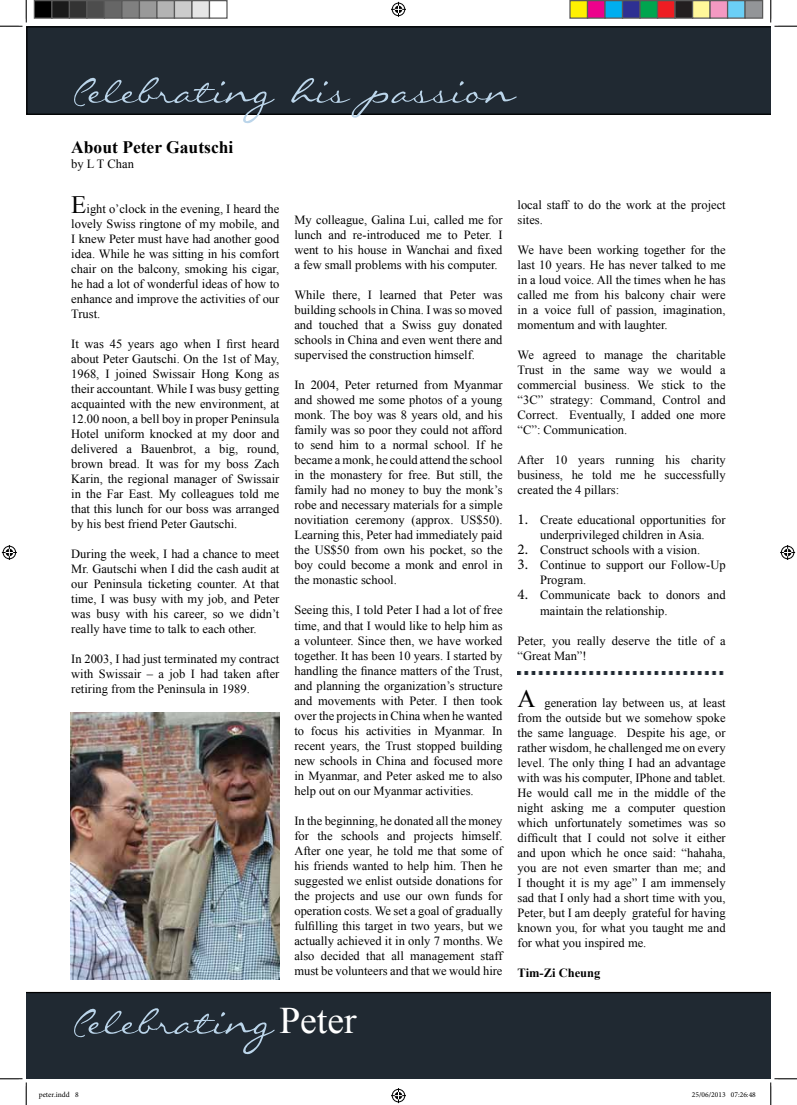
<style>
.page{position:relative;width:797px;height:1105px;background:#fff}
.page>*{position:absolute;margin:0;border:0;box-sizing:border-box;transform-origin:0 0}
.t1{font:50px "Callie Hand";color:#bbd5ea}
.t2{font:700 17.5px "Times New Roman";color:#000}
.t3{font:12.5px/15px "Times New Roman";color:#000;text-align:justify}
.t4{font:700 12.5px "Times New Roman";color:#000}
.t5{font:7.5px "Minion Pro";color:#000}
.s1{font-size:25px}
.s2{font-family:"Minion Pro";font-size:15px}
.s3{font-family:"Times New Roman";font-size:37.5px;color:#fff}
</style>
<div class="page">
<div style="left:26px;top:992px;width:744px;height:87px;background:#202932"></div>
<div style="left:26px;top:26px;width:744px;height:89px;background:#202932"></div>
<img style="left:71px;top:712px;width:208px;height:267px">
<img style="left:517px;top:671px;width:207px;height:4px">
<svg style="left:0;top:0;width:27px;height:27px"></svg>
<svg style="left:0;top:1078px;width:27px;height:27px"></svg>
<svg style="left:770px;top:0;width:27px;height:27px"></svg>
<svg style="left:770px;top:1078px;width:27px;height:27px"></svg>
<svg style="left:391px;top:2px;width:15px;height:15px"></svg>
<svg style="left:391px;top:1088px;width:15px;height:15px"></svg>
<svg style="left:2px;top:545px;width:15px;height:15px"></svg>
<svg style="left:780px;top:545px;width:15px;height:15px"></svg>
<div style="left:34px;top:1px;width:18px;height:17px;background:#000"></div>
<div style="left:34px;top:0;width:18px;height:19px;border:1px solid #595959"></div>
<div style="left:52px;top:1px;width:17px;height:17px;background:#1a1a1a"></div>
<div style="left:51px;top:0;width:19px;height:19px;border:1px solid #595959"></div>
<div style="left:69px;top:1px;width:18px;height:17px;background:#333"></div>
<div style="left:69px;top:0;width:19px;height:19px;border:1px solid #595959"></div>
<div style="left:87px;top:1px;width:17px;height:17px;background:#4d4d4d"></div>
<div style="left:86px;top:0;width:19px;height:19px;border:1px solid #595959"></div>
<div style="left:104px;top:1px;width:18px;height:17px;background:#666"></div>
<div style="left:104px;top:0;width:18px;height:19px;border:1px solid #595959"></div>
<div style="left:122px;top:1px;width:17px;height:17px;background:#808080"></div>
<div style="left:121px;top:0;width:19px;height:19px;border:1px solid #595959"></div>
<div style="left:139px;top:1px;width:18px;height:17px;background:#999"></div>
<div style="left:139px;top:0;width:19px;height:19px;border:1px solid #595959"></div>
<div style="left:157px;top:1px;width:17px;height:17px;background:#b3b3b3"></div>
<div style="left:156px;top:0;width:19px;height:19px;border:1px solid #595959"></div>
<div style="left:174px;top:1px;width:18px;height:17px;background:#ccc"></div>
<div style="left:174px;top:0;width:18px;height:19px;border:1px solid #595959"></div>
<div style="left:192px;top:1px;width:17px;height:17px;background:#e6e6e6"></div>
<div style="left:191px;top:0;width:19px;height:19px;border:1px solid #595959"></div>
<div style="left:209px;top:0;width:19px;height:19px;border:1px solid #595959"></div>
<div style="left:570px;top:1px;width:17px;height:17px;background:#fff101"></div>
<div style="left:569px;top:0;width:19px;height:19px;border:1px solid #595959"></div>
<div style="left:587px;top:1px;width:18px;height:17px;background:#ed028c"></div>
<div style="left:587px;top:0;width:18px;height:19px;border:1px solid #595959"></div>
<div style="left:605px;top:1px;width:17px;height:17px;background:#00aeef"></div>
<div style="left:604px;top:0;width:19px;height:19px;border:1px solid #595959"></div>
<div style="left:622px;top:1px;width:18px;height:17px;background:#2e3092"></div>
<div style="left:622px;top:0;width:18px;height:19px;border:1px solid #595959"></div>
<div style="left:640px;top:1px;width:17px;height:17px;background:#00a54f"></div>
<div style="left:639px;top:0;width:19px;height:19px;border:1px solid #595959"></div>
<div style="left:657px;top:1px;width:18px;height:17px;background:#ee1d23"></div>
<div style="left:657px;top:0;width:18px;height:19px;border:1px solid #595959"></div>
<div style="left:675px;top:1px;width:17px;height:17px;background:#231f20"></div>
<div style="left:674px;top:0;width:19px;height:19px;border:1px solid #595959"></div>
<div style="left:692px;top:1px;width:18px;height:17px;background:#fff79a"></div>
<div style="left:692px;top:0;width:18px;height:19px;border:1px solid #595959"></div>
<div style="left:710px;top:1px;width:17px;height:17px;background:#f499c2"></div>
<div style="left:709px;top:0;width:19px;height:19px;border:1px solid #595959"></div>
<div style="left:727px;top:1px;width:18px;height:17px;background:#6bcff6"></div>
<div style="left:727px;top:0;width:18px;height:19px;border:1px solid #595959"></div>
<div style="left:745px;top:1px;width:17px;height:17px;background:#939598"></div>
<div style="left:744px;top:0;width:19px;height:19px;border:1px solid #595959"></div>
<h1 class="t1" style="left:71px;top:73px;width:445px">Celebrating his passion</h1>
<h2 class="t2" style="left:71px;top:135px;width:164px">About Peter Gautschi</h2>
<p class="t3" style="left:71px;top:156px;width:64px">by L T Chan</p>
<p class="t3" style="left:71px;top:201px;width:210px"><span class="s1">E</span>ight o’clock in the evening, I heard the lovely Swiss ringtone of my mobile, and I knew Peter must have had another good idea. While he was sitting in his comfort chair on the balcony, smoking his cigar, he had a lot of wonderful ideas of how to enhance and improve the activities of our Trust.</p>
<p class="t3" style="left:71px;top:336px;width:210px">It was 45 years ago when I first heard about Peter Gautschi. On the 1st of May, 1968, I joined Swissair Hong Kong as their accountant. While I was busy getting acquainted with the new environment, at 12.00 noon, a bell boy in proper Peninsula Hotel uniform knocked at my door and delivered a Bauenbrot, a big, round, brown bread. It was for my boss Zach Karin, the regional manager of Swissair in the Far East. My colleagues told me that this lunch for our boss was arranged by his best friend Peter Gautschi.</p>
<p class="t3" style="left:71px;top:546px;width:210px">During the week, I had a chance to meet Mr. Gautschi when I did the cash audit at our Peninsula ticketing counter. At that time, I was busy with my job, and Peter was busy with his career, so we didn’t really have time to talk to each other.</p>
<p class="t3" style="left:71px;top:651px;width:210px">In 2003, I had just terminated my contract with Swissair – a job I had taken after retiring from the Peninsula in 1989.</p>
<p class="t3" style="left:517px;top:198px;width:210px">local staff to do the work at the project sites.</p>
<p class="t3" style="left:517px;top:243px;width:210px">We have been working together for the last 10 years. He has never talked to me in a loud voice. All the times when he has called me from his balcony chair were in a voice full of passion, imagination, momentum and with laughter.</p>
<p class="t3" style="left:517px;top:348px;width:210px">We agreed to manage the charitable Trust in the same way we would a commercial business. We stick to the “3C” strategy: Command, Control and Correct. Eventually, I added one more “C”: Communication.</p>
<p class="t3" style="left:517px;top:453px;width:210px">After 10 years running his charity business, he told me he successfully created the 4 pillars:</p>
<p class="t3" style="left:517px;top:513px;width:210px;text-align:center"><span class="s2">1.</span> Create educational opportunities for underprivileged children in Asia.</p>
<p class="t3" style="left:517px;top:543px;width:184px"><span class="s2">2.</span> Construct schools with a vision.</p>
<p class="t3" style="left:540px;top:558px;width:187px;text-indent:-22px"><span class="s2">3.</span> Continue to support our Follow-Up<br>Program.</p>
<p class="t3" style="left:540px;top:588px;width:187px;text-indent:-22px"><span class="s2">4.</span> Communicate back to donors and maintain the relationship.</p>
<p class="t3" style="left:517px;top:633px;width:210px">Peter, you really deserve the title of a “Great Man”!</p>
<p class="t3" style="left:517px;top:695px;width:210px"><span class="s1">A</span> generation lay between us, at least from the outside but we somehow spoke the same language. Despite his age, or rather wisdom, he challenged me on every level. The only thing I had an advantage with was his computer, IPhone and tablet.<br>He would call me in the middle of the night asking me a computer question which unfortunately sometimes was so difficult that I could not solve it either and upon which he once said: “hahaha, you are not even smarter than me; and I thought it is my age” I am immensely sad that I only had a short time with you, Peter, but I am deeply grateful for having known you, for what you taught me and for what you inspired me.</p>
<p class="t4" style="left:517px;top:965px;width:84px">Tim-Zi Cheung</p>
<p class="t3" style="left:294px;top:213px;width:210px">My colleague, Galina Lui, called me for lunch and re-introduced me to Peter. I went to his house in Wanchai and fixed a few small problems with his computer.</p>
<p class="t3" style="left:294px;top:288px;width:210px">While there, I learned that Peter was building schools in China. I was so moved and touched that a Swiss guy donated schools in China and even went there and supervised the construction himself.</p>
<p class="t3" style="left:294px;top:378px;width:210px">In 2004, Peter returned from Myanmar and showed me some photos of a young monk. The boy was 8 years old, and his family was so poor they could not afford to send him to a normal school. If he became a monk, he could attend the school in the monastery for free. But still, the family had no money to buy the monk’s robe and necessary materials for a simple novitiation ceremony (approx. US$50).<br>Learning this, Peter had immediately paid the US$50 from own his pocket, so the boy could become a monk and enrol in the monastic school.</p>
<p class="t3" style="left:294px;top:603px;width:210px">Seeing this, I told Peter I had a lot of free time, and that I would like to help him as a volunteer. Since then, we have worked together. It has been 10 years. I started by handling the finance matters of the Trust, and planning the organization’s structure and movements with Peter. I then took over the projects in China when he wanted to focus his activities in Myanmar. In recent years, the Trust stopped building new schools in China and focused more in Myanmar, and Peter asked me to also help out on our Myanmar activities.</p>
<p class="t3" style="left:294px;top:813px;width:210px">In the beginning, he donated all the money for the schools and projects himself.<br>After one year, he told me that some of his friends wanted to help him. Then he suggested we enlist outside donations for the projects and use our own funds for operation costs. We set a goal of gradually fulfilling this target in two years, but we actually achieved it in only 7 months. We also decided that all management staff must be volunteers and that we would hire</p>
<h1 class="t1" style="left:71px;top:1004px;width:287px">Celebrating <span class="s3">Peter</span></h1>
<p class="t5" style="left:39px;top:1090px;width:41px">peter.indd 8</p>
<p class="t5" style="left:692px;top:1090px;width:65px">25/06/2013 07:26:48</p>
</div>
